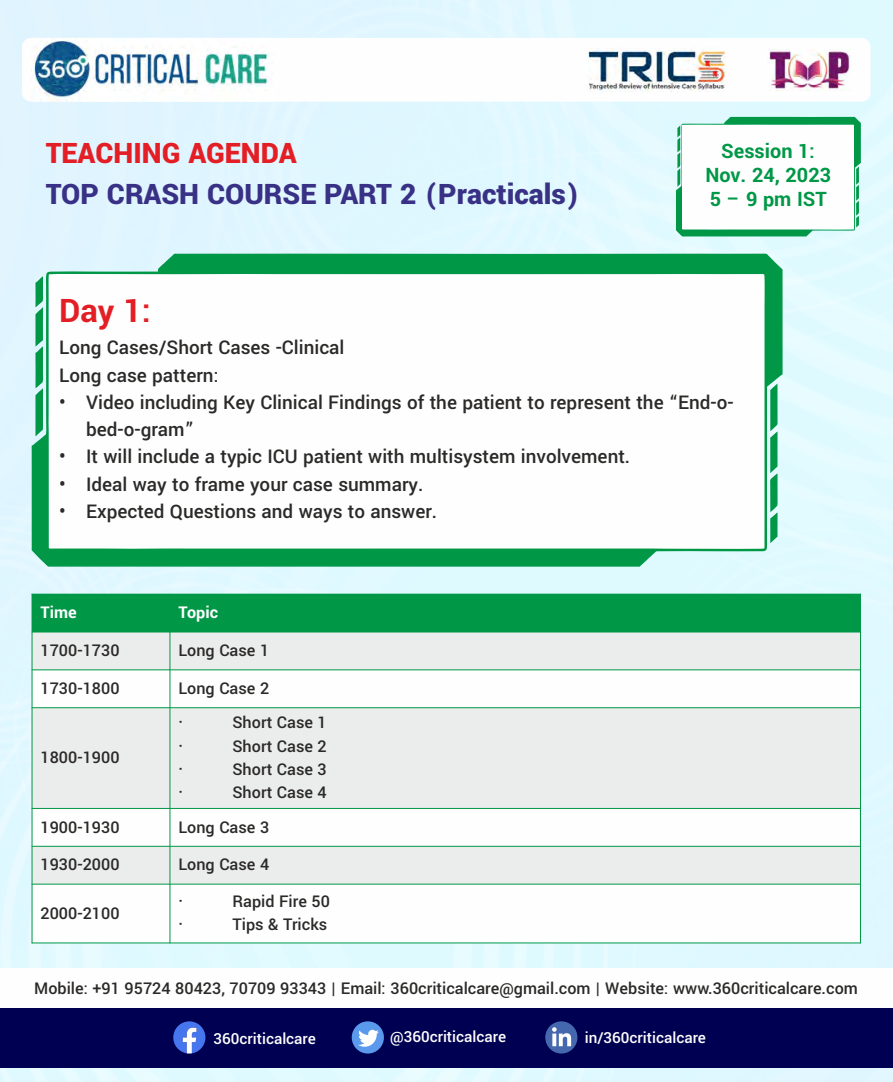
<style>
.page{position:relative;width:893px;height:1082px;background:#dff8ff}
.page>*{position:absolute;margin:0;border:0;box-sizing:border-box;transform-origin:0 0}
.t1{font:700 36px "Yantramanav";color:#e31e24}
.t2{font:900 31.35px "Yantramanav";color:#393185}
.t3{font:900 31.35px "Yantramanav";color:#e31e24}
.t4{font:700 22.05px/24px "Yantramanav";color:#009846;text-align:center}
.t5{font:500 21px/27.3px "Yantramanav";color:#2b2a29}
.t6{font:500 18px "Yantramanav";color:#2b2a29}
.t7{font:700 18px "Yantramanav";color:#fefefe}
.t8{font:500 16.95px "Yantramanav";color:#fefefe}
</style>
<div class="page">
<div style="left:32px;top:594px;width:138px;height:38px;background:#009846"></div>
<div style="left:170px;top:594px;width:690px;height:38px;background:#009846"></div>
<div style="left:32px;top:632px;width:138px;height:38px;background:#ebecec"></div>
<div style="left:170px;top:632px;width:690px;height:38px;background:#ebecec"></div>
<div style="left:32px;top:670px;width:138px;height:37px;background:#fefefe"></div>
<div style="left:170px;top:670px;width:690px;height:37px;background:#fefefe"></div>
<div style="left:32px;top:707px;width:138px;height:101px;background:#ebecec"></div>
<div style="left:170px;top:707px;width:690px;height:101px;background:#ebecec"></div>
<div style="left:32px;top:808px;width:138px;height:38px;background:#fefefe"></div>
<div style="left:170px;top:808px;width:690px;height:38px;background:#fefefe"></div>
<div style="left:32px;top:846px;width:138px;height:38px;background:#ebecec"></div>
<div style="left:170px;top:846px;width:690px;height:38px;background:#ebecec"></div>
<div style="left:32px;top:884px;width:138px;height:59px;background:#fefefe"></div>
<div style="left:170px;top:884px;width:690px;height:59px;background:#fefefe"></div>
<hr style="left:32px;top:594px;width:1px;height:349px;background:#009846">
<hr style="left:170px;top:594px;width:1px;height:349px;background:#009846">
<hr style="left:860px;top:594px;width:1px;height:349px;background:#009846">
<hr style="left:32px;top:942px;width:829px;height:1px;background:#009846">
<hr style="left:32px;top:883px;width:829px;height:1px;background:#009846">
<hr style="left:32px;top:846px;width:829px;height:1px;background:#009846">
<hr style="left:32px;top:808px;width:829px;height:1px;background:#009846">
<hr style="left:32px;top:707px;width:829px;height:1px;background:#009846">
<hr style="left:32px;top:669px;width:829px;height:1px;background:#009846">
<div style="left:22px;top:38px;width:849px;height:64px;background:#fefefe;border-radius:9px"></div>
<img style="left:33px;top:39px;width:235px;height:62px">
<img style="left:769px;top:51px;width:82px;height:39px">
<img style="left:585px;top:48px;width:140px;height:45px;border-radius:4px">
<div style="left:0;top:1007px;width:893px;height:60px;background:#000052"></div>
<div style="left:352px;top:1021px;width:32px;height:32px;background:#5a99ec;border-radius:50%"></div>
<svg style="left:358px;top:1029px;width:21px;height:17px"></svg>
<div style="left:545px;top:1021px;width:32px;height:32px;background:#4467ad;border-radius:50%"></div>
<svg style="left:552px;top:1027px;width:19px;height:19px"></svg>
<svg style="left:173px;top:1021px;width:32px;height:32px"></svg>
<div style="left:0;top:968px;width:893px;height:39px;background:#fefefe"></div>
<svg style="left:32px;top:253px;width:751px;height:313px"></svg>
<svg style="left:676px;top:117px;width:185px;height:119px;background:#49b782"></svg>
<div style="left:683px;top:125px;width:171px;height:104px;background:#fefefe"></div>
<h2 class="t3" style="left:46px;top:134px;width:253px">TEACHING AGENDA</h2>
<h2 class="t2" style="left:46px;top:175px;width:536px">TOP CRASH COURSE PART 2 (Practicals)</h2>
<p class="t4" style="left:705px;top:140px;width:127px">Session 1:<br>Nov. 24, 2023<br>5 – 9 pm IST</p>
<h1 class="t1" style="left:59px;top:288px;width:94px">Day 1:</h1>
<p class="t5" style="left:59px;top:335px;width:287px">Long Cases/Short Cases -Clinical<br>Long case pattern:</p>
<p class="t5" style="left:86px;top:389px;width:649px;text-indent:-27px">• Video including Key Clinical Findings of the patient to represent the “End-o&shy;bed-o-gram”</p>
<p class="t5" style="left:59px;top:443px;width:573px">• It will include a typic ICU patient with multisystem involvement.</p>
<p class="t5" style="left:59px;top:471px;width:366px">• Ideal way to frame your case summary.</p>
<p class="t5" style="left:59px;top:498px;width:380px">• Expected Questions and ways to answer.</p>
<p class="t7" style="left:41px;top:601px;width:38px">Time</p>
<p class="t7" style="left:178px;top:601px;width:41px">Topic</p>
<p class="t6" style="left:41px;top:639px;width:81px">1700-1730</p>
<p class="t6" style="left:178px;top:639px;width:92px">Long Case 1</p>
<p class="t6" style="left:41px;top:677px;width:81px">1730-1800</p>
<p class="t6" style="left:178px;top:677px;width:92px">Long Case 2</p>
<p class="t6" style="left:41px;top:746px;width:81px">1800-1900</p>
<p class="t6" style="left:178px;top:711px;width:6px">·</p>
<p class="t6" style="left:232px;top:711px;width:96px">Short Case 1</p>
<p class="t6" style="left:178px;top:734px;width:6px">·</p>
<p class="t6" style="left:232px;top:734px;width:96px">Short Case 2</p>
<p class="t6" style="left:178px;top:758px;width:6px">·</p>
<p class="t6" style="left:232px;top:758px;width:96px">Short Case 3</p>
<p class="t6" style="left:178px;top:781px;width:6px">·</p>
<p class="t6" style="left:232px;top:781px;width:96px">Short Case 4</p>
<p class="t6" style="left:41px;top:815px;width:81px">1900-1930</p>
<p class="t6" style="left:178px;top:815px;width:92px">Long Case 3</p>
<p class="t6" style="left:41px;top:853px;width:81px">1930-2000</p>
<p class="t6" style="left:178px;top:853px;width:92px">Long Case 4</p>
<p class="t6" style="left:41px;top:901px;width:81px">2000-2100</p>
<p class="t6" style="left:178px;top:890px;width:6px">·</p>
<p class="t6" style="left:232px;top:890px;width:99px">Rapid Fire 50</p>
<p class="t6" style="left:178px;top:913px;width:6px">·</p>
<p class="t6" style="left:232px;top:913px;width:96px">Tips &amp; Tricks</p>
<p class="t6" style="left:34px;top:976px;width:825px">Mobile: +91 95724 80423, 70709 93343 | Email: 360criticalcare@gmail.com | Website: www.360criticalcare.com</p>
<p class="t8" style="left:214px;top:1027px;width:104px">360criticalcare</p>
<p class="t8" style="left:390px;top:1026px;width:118px">@360criticalcare</p>
<p class="t8" style="left:585px;top:1027px;width:123px">in/360criticalcare</p>
</div>
